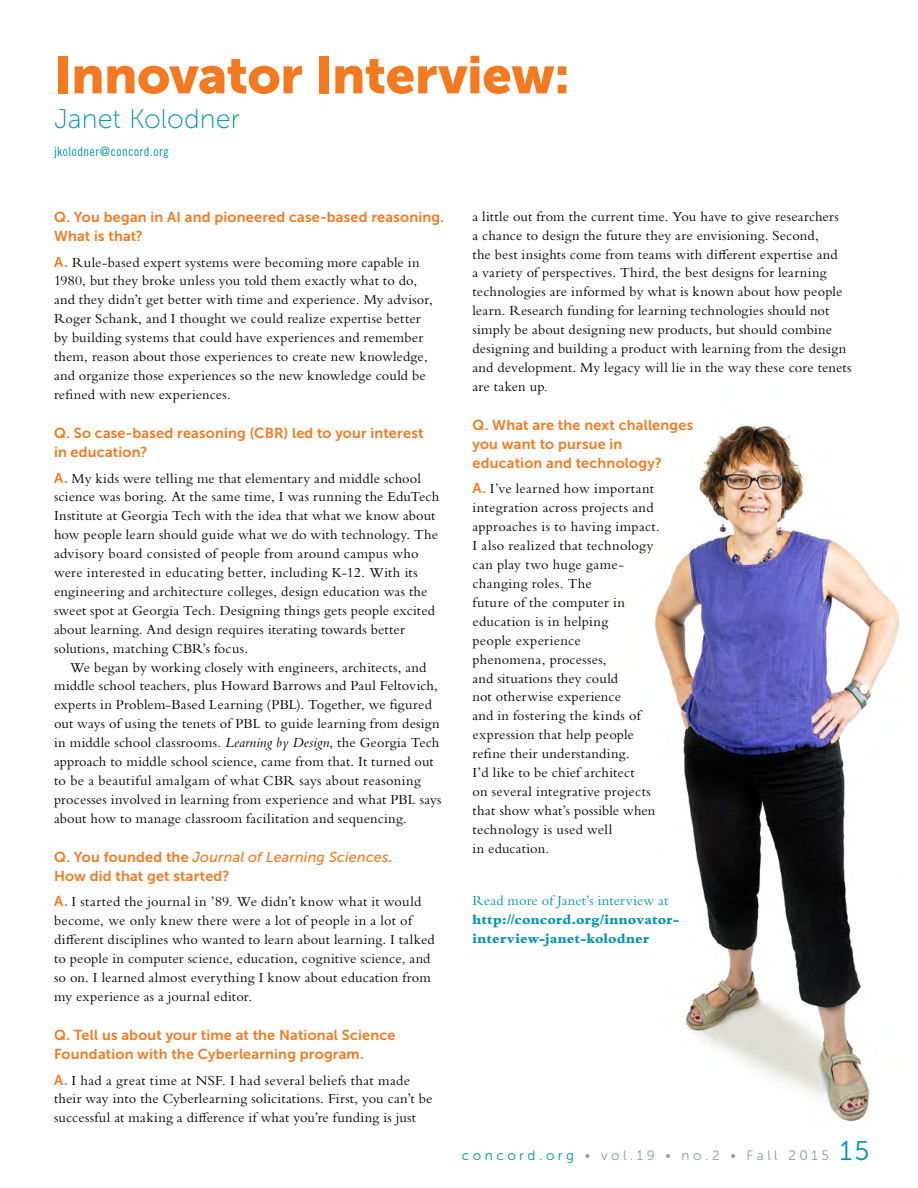
<style>
.page{position:relative;width:918px;height:1188px;background:#fff}
.page>*{position:absolute;margin:0;border:0;box-sizing:border-box;transform-origin:0 0}
.t1{font:52.5px "Museo Sans 900";letter-spacing:-.015em;color:#f47920}
.t2{font:27px "Museo Sans 100";letter-spacing:.005em;color:#0093b0}
.t3{font:14.4px/18.9px "Bembo Std";letter-spacing:.015em;color:#000}
.t4{font:14.4px/18.9px "Museo Sans 700";letter-spacing:.015em;color:#f47920}
.t5{font:800 14.4px/18.9px "Bembo Std";letter-spacing:.005em;color:#0093b0}
.t6{font:italic 14.4px "Museo Sans 500";letter-spacing:.015em;color:#f47920}
.t7{font:14.4px "Bembo Std";letter-spacing:.01em;color:#0093b0}
.t8{font:13.5px "Museo Sans 300";letter-spacing:.26em;color:#80a19a}
.t9{font:12.9px "Trade Gothic LT Std Cn 18";letter-spacing:.045em;color:#0093b0}
.s1{font-family:"Museo Sans 700";color:#f47920}
.s2{font-style:italic}
.s3{font-family:"Museo Sans 700";font-style:normal}
.s4{color:#0093b0}
.s5{font-size:27px;color:#0093b0}
</style>
<div class="page">
<img style="left:655px;top:425px;width:245px;height:697px">
<h1 class="t1" style="left:54px;top:45px;width:517px">Innovator Interview:</h1>
<h2 class="t2" style="left:54px;top:104px;width:188px">Janet Kolodner</h2>
<p class="t9" style="left:54px;top:144px;width:116px">jkolodner@concord.org</p>
<p class="t4" style="left:54px;top:208px;width:392px">Q. You began in AI and pioneered case-based reasoning.<br>What is that?</p>
<p class="t3" style="left:54px;top:252px;width:380px"><span class="s1">A.</span> Rule-based expert systems were becoming more capable in 1980, but they broke unless you told them exactly what to do, and they didn’t get better with time and experience. My advisor, Roger Schank, and I thought we could realize expertise better by building systems that could have experiences and remember them, reason about those experiences to create new knowledge, and organize those experiences so the new knowledge could be refined with new experiences.</p>
<p class="t4" style="left:54px;top:424px;width:371px">Q. So case-based reasoning (CBR) led to your interest in education?</p>
<p class="t3" style="left:54px;top:468px;width:387px"><span class="s1">A.</span> My kids were telling me that elementary and middle school science was boring. At the same time, I was running the EduTech Institute at Georgia Tech with the idea that what we know about how people learn should guide what we do with technology. The advisory board consisted of people from around campus who were interested in educating better, including K-12. With its engineering and architecture colleges, design education was the sweet spot at Georgia Tech. Designing things gets people excited about learning. And design requires iterating towards better solutions, matching CBR’s focus.</p>
<p class="t3" style="left:54px;top:657px;width:389px;text-indent:16px">We began by working closely with engineers, architects, and middle school teachers, plus Howard Barrows and Paul Feltovich, experts in Problem-Based Learning (PBL). Together, we figured out ways of using the tenets of PBL to guide learning from design in middle school classrooms. <span class="s2">Learning by Design</span>, the Georgia Tech approach to middle school science, came from that. It turned out to be a beautiful amalgam of what CBR says about reasoning processes involved in learning from experience and what PBL says about how to manage classroom facilitation and sequencing.</p>
<p class="t6" style="left:54px;top:849px;width:340px"><span class="s3">Q. You founded the</span> Journal of Learning Sciences<span class="s3">.</span></p>
<p class="t4" style="left:54px;top:866px;width:177px">How did that get started?</p>
<p class="t3" style="left:54px;top:892px;width:382px"><span class="s1">A.</span> I started the journal in ’89. We didn’t know what it would become, we only knew there were a lot of people in a lot of different disciplines who wanted to learn about learning. I talked to people in computer science, education, cognitive science, and so on. I learned almost everything I know about education from my experience as a journal editor.</p>
<p class="t4" style="left:54px;top:1026px;width:343px">Q. Tell us about your time at the National Science<br>Foundation with the Cyberlearning program.</p>
<p class="t3" style="left:54px;top:1070px;width:380px"><span class="s1">A.</span> I had a great time at NSF. I had several beliefs that made their way into the Cyberlearning solicitations. First, you can’t be successful at making a difference if what you’re funding is just</p>
<p class="t3" style="left:472px;top:207px;width:381px">a little out from the current time. You have to give researchers<br>a chance to design the future they are envisioning. Second,<br>the best insights come from teams with different expertise and<br>a variety of perspectives. Third, the best designs for learning technologies are informed by what is known about how people learn. Research funding for learning technologies should not simply be about designing new products, but should combine designing and building a product with learning from the design and development. My legacy will lie in the way these core tenets are taken up.</p>
<p class="t4" style="left:472px;top:416px;width:222px">Q. What are the next challenges you want to pursue in education and technology?</p>
<p class="t3" style="left:472px;top:479px;width:189px"><span class="s1">A.</span> I’ve learned how important integration across projects and approaches is to having impact.<br>I also realized that technology can play two huge game&shy;changing roles. The<br>future of the computer in education is in helping<br>people experience<br>phenomena, processes,<br>and situations they could<br>not otherwise experience<br>and in fostering the kinds of expression that help people refine their understanding.<br>I’d like to be chief architect<br>on several integrative projects that show what’s possible when technology is used well<br>in education.</p>
<p class="t7" style="left:472px;top:892px;width:197px">Read more of Janet’s interview at</p>
<p class="t5" style="left:473px;top:910px;width:208px">http://concord.org/innovator&shy;interview-janet-kolodner</p>
<p class="t8" style="left:462px;top:1148px;width:409px"><span class="s4">concord.org</span> • vol.19 • no.2 • Fall 2015 <span class="s5">15</span></p>
</div>
